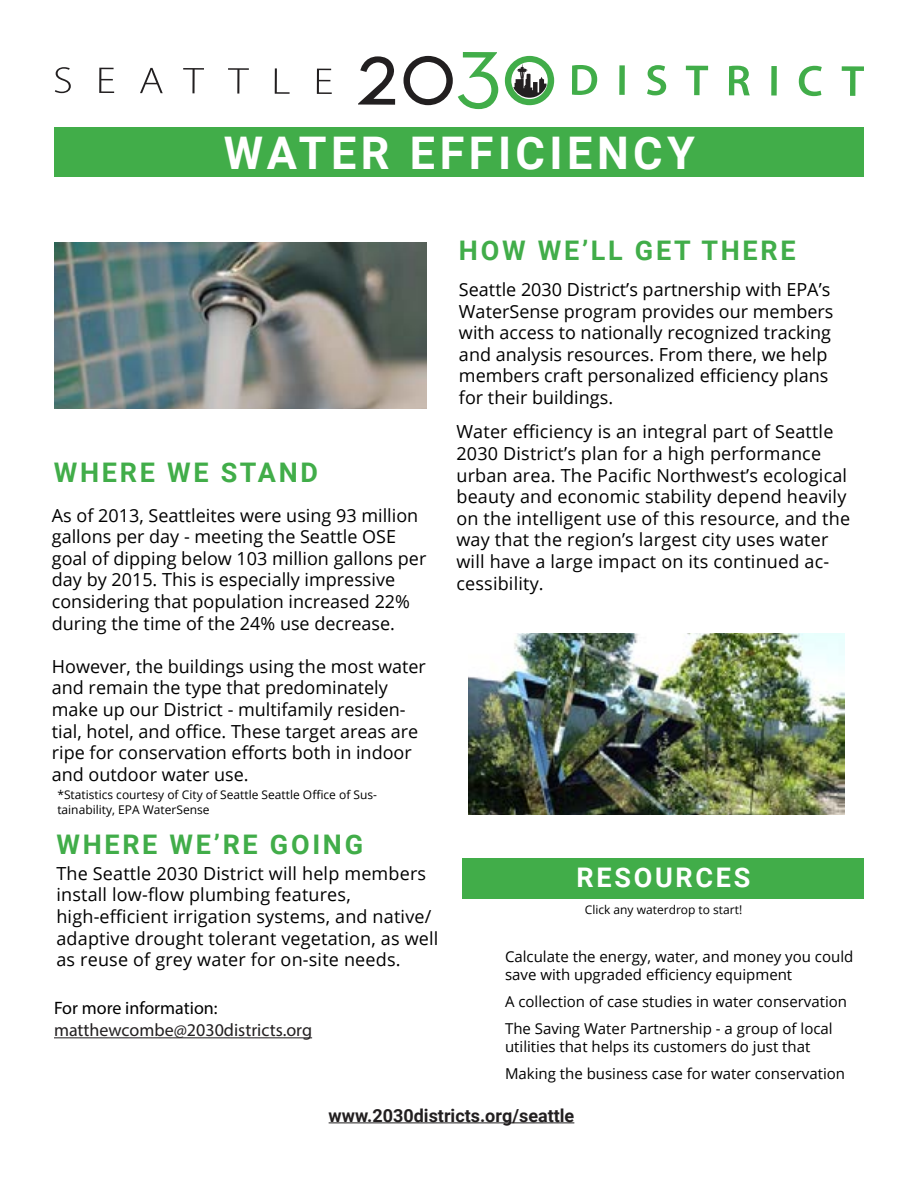
<style>
.page{position:relative;width:918px;height:1188px;background:#fff}
.page>*{position:absolute;margin:0;border:0;box-sizing:border-box;transform-origin:0 0}
.t1{font:700 45px "Roboto";letter-spacing:.1em;color:#fff}
.t2{font:700 27px "Roboto";letter-spacing:.1em;color:#41ad49}
.t3{font:700 27px "Roboto";letter-spacing:.1em;color:#fff}
.t4{font:18px/21.6px "Open Sans";color:#000}
.t5{font:18px "Myriad Pro";color:#221f20}
.t6{font:700 18px "Roboto";color:#221f20}
.t7{font:18px "Myriad Pro";color:#000}
.t8{font:15px/18px "Open Sans";color:#000}
.t9{font:12px/14.4px "Open Sans";color:#000}
</style>
<div class="page">
<svg style="left:55px;top:67px;width:277px;height:27px"></svg>
<svg style="left:572px;top:65px;width:292px;height:31px"></svg>
<svg style="left:505px;top:56px;width:49px;height:49px"></svg>
<svg style="left:403px;top:52px;width:95px;height:57px"></svg>
<svg style="left:358px;top:56px;width:37px;height:49px"></svg>
<div style="left:55px;top:128px;width:809px;height:49px;background:#41ad49"></div>
<div style="left:463px;top:859px;width:401px;height:40px;background:#41ad49"></div>
<img style="left:469px;top:634px;width:375px;height:181px">
<img style="left:55px;top:242px;width:371px;height:167px">
<hr style="left:329px;top:1122px;width:245px;height:1px;background:#221f20">
<hr style="left:54px;top:1037px;width:258px;height:1px;background:#221f20">
<h1 class="t1" style="left:224px;top:122px;width:473px">WATER EFFICIENCY</h1>
<h2 class="t2" style="left:459px;top:232px;width:338px">HOW WE’LL GET THERE</h2>
<h2 class="t2" style="left:54px;top:453px;width:266px">WHERE WE STAND</h2>
<p class="t4" style="left:52px;top:504px;width:376px">As of 2013, Seattleites were using 93 million gallons per day - meeting the Seattle OSE goal of dipping below 103 million gallons per day by 2015. This is especially impressive considering that population increased 22% during the time of the 24% use decrease.</p>
<p class="t4" style="left:52px;top:655px;width:375px">However, the buildings using the most water and remain the type that predominately make up our District - multifamily residen&shy;tial, hotel, and office. These target areas are ripe for conservation efforts both in indoor and outdoor water use.</p>
<p class="t9" style="left:57px;top:787px;width:321px">*Statistics courtesy of City of Seattle Seattle Office of Sus&shy;tainability, EPA WaterSense</p>
<h2 class="t2" style="left:56px;top:825px;width:308px">WHERE WE’RE GOING</h2>
<p class="t4" style="left:56px;top:862px;width:384px">The Seattle 2030 District will help members install low-flow plumbing features, high-efficient irrigation systems, and native/ adaptive drought tolerant vegetation, as well as reuse of grey water for on-site needs.</p>
<p class="t7" style="left:54px;top:997px;width:165px">For more information:</p>
<p class="t5" style="left:54px;top:1019px;width:260px">matthewcombe@2030districts.org</p>
<p class="t4" style="left:459px;top:278px;width:376px">Seattle 2030 District’s partnership with EPA’s WaterSense program provides our members with access to nationally recognized tracking and analysis resources. From there, we help members craft personalized efficiency plans for their buildings.</p>
<p class="t4" style="left:456px;top:421px;width:395px">Water efficiency is an integral part of Seattle 2030 District’s plan for a high performance urban area. The Pacific Northwest’s ecological beauty and economic stability depend heavily on the intelligent use of this resource, and the way that the region’s largest city uses water will have a large impact on its continued ac&shy;cessibility.</p>
<h2 class="t3" style="left:577px;top:858px;width:175px">RESOURCES</h2>
<p class="t9" style="left:585px;top:902px;width:159px">Click any waterdrop to start!</p>
<p class="t8" style="left:505px;top:947px;width:350px">Calculate the energy, water, and money you could save with upgraded efficiency equipment</p>
<p class="t8" style="left:505px;top:1019px;width:329px">The Saving Water Partnership - a group of local utilities that helps its customers do just that</p>
<p class="t8" style="left:505px;top:992px;width:344px">A collection of case studies in water conservation</p>
<p class="t8" style="left:505px;top:1064px;width:342px">Making the business case for water conservation</p>
<p class="t6" style="left:329px;top:1103px;width:247px">www.2030districts.org/seattle</p>
</div>
